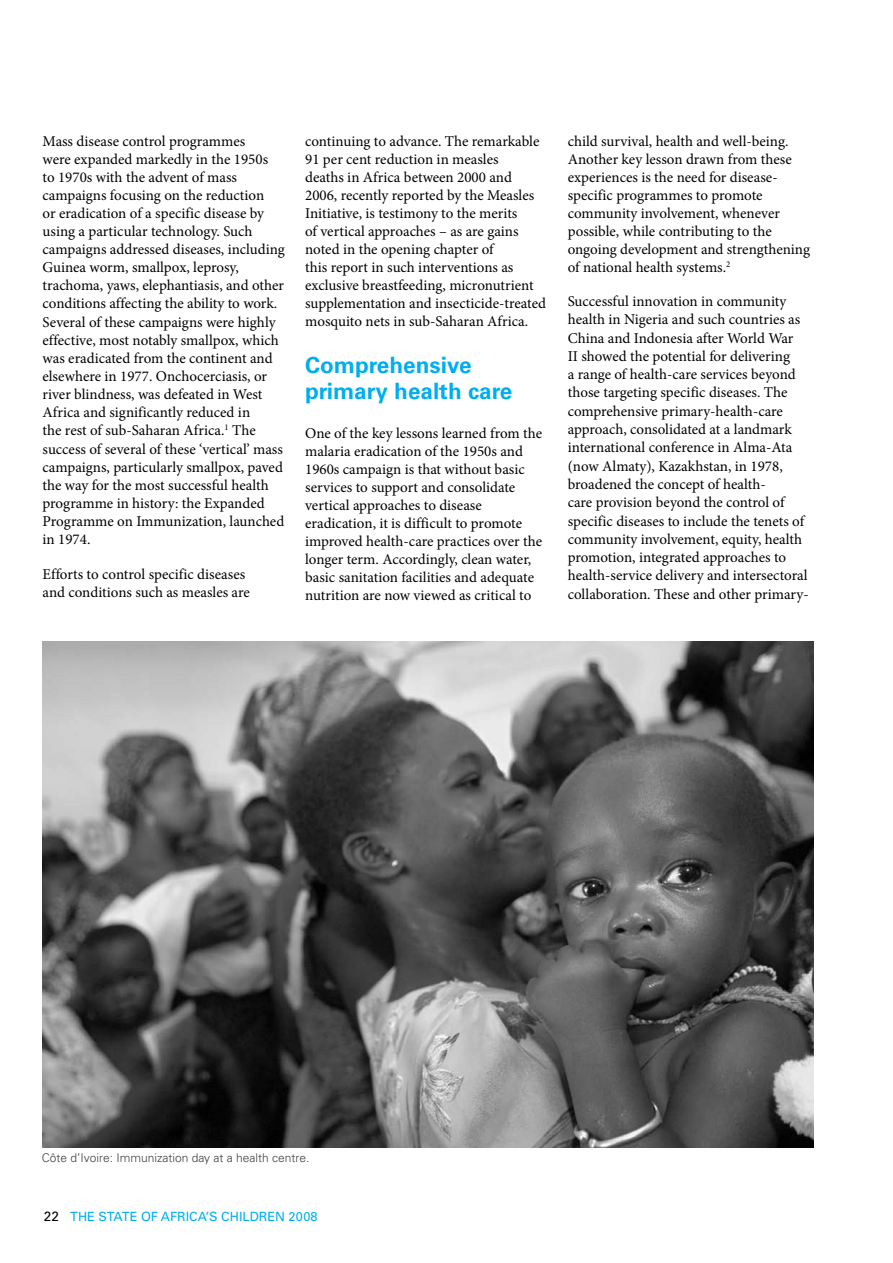
<style>
.page{position:relative;width:893px;height:1263px;background:#fff}
.page>*{position:absolute;margin:0;border:0;box-sizing:border-box;transform-origin:0 0}
.t1{font:700 22.5px/25.5px "Univers LT Std";color:#00aeef}
.t2{font:15px/18px "Minion Pro";color:#000}
.t3{font:12.75px "Univers LT Std";color:#00aeef}
.t4{font:300 12px "Univers LT Std";color:#414142}
.s1{font-size:13.5px;color:#000}
</style>
<div class="page">
<img style="left:43px;top:641px;width:771px;height:506px">
<p class="t2" style="left:43px;top:132px;width:244px">Mass disease control programmes<br>were expanded markedly in the 1950s<br>to 1970s with the advent of mass campaigns focusing on the reduction<br>or eradication of a specific disease by using a particular technology. Such campaigns addressed diseases, including Guinea worm, smallpox, leprosy, trachoma, yaws, elephantiasis, and other conditions affecting the ability to work.<br>Several of these campaigns were highly effective, most notably smallpox, which was eradicated from the continent and elsewhere in 1977. Onchocerciasis, or river blindness, was defeated in West Africa and significantly reduced in<br>the rest of sub-Saharan Africa.<sup>1</sup> The success of several of these ‘vertical’ mass campaigns, particularly smallpox, paved the way for the most successful health programme in history: the Expanded Programme on Immunization, launched in 1974.</p>
<p class="t2" style="left:43px;top:565px;width:209px">Efforts to control specific diseases and conditions such as measles are</p>
<p class="t2" style="left:305px;top:132px;width:242px">continuing to advance. The remarkable 91 per cent reduction in measles<br>deaths in Africa between 2000 and 2006, recently reported by the Measles Initiative, is testimony to the merits<br>of vertical approaches – as are gains noted in the opening chapter of<br>this report in such interventions as exclusive breastfeeding, micronutrient supplementation and insecticide-treated mosquito nets in sub-Saharan Africa.</p>
<h1 class="t1" style="left:305px;top:353px;width:209px">Comprehensive primary health care</h1>
<p class="t2" style="left:305px;top:424px;width:239px">One of the key lessons learned from the malaria eradication of the 1950s and 1960s campaign is that without basic services to support and consolidate vertical approaches to disease eradication, it is difficult to promote improved health-care practices over the longer term. Accordingly, clean water, basic sanitation facilities and adequate nutrition are now viewed as critical to</p>
<p class="t2" style="left:568px;top:132px;width:244px">child survival, health and well-being.<br>Another key lesson drawn from these experiences is the need for disease&shy;specific programmes to promote community involvement, whenever possible, while contributing to the ongoing development and strengthening of national health systems.<sup>2</sup></p>
<p class="t2" style="left:568px;top:292px;width:242px">Successful innovation in community health in Nigeria and such countries as China and Indonesia after World War<br>II showed the potential for delivering<br>a range of health-care services beyond those targeting specific diseases. The comprehensive primary-health-care approach, consolidated at a landmark international conference in Alma-Ata (now Almaty), Kazakhstan, in 1978, broadened the concept of health-<br>care provision beyond the control of specific diseases to include the tenets of community involvement, equity, health promotion, integrated approaches to health-service delivery and intersectoral collaboration. These and other primary-</p>
<p class="t4" style="left:42px;top:1151px;width:269px">Côte d’Ivoire: Immunization day at a health centre.</p>
<p class="t3" style="left:44px;top:1209px;width:215px"><span class="s1">22</span> THE STATE OF AFRICA’S CHI LDRE</p>
<p class="t3" style="left:275px;top:1209px;width:44px">N 2008</p>
</div>
